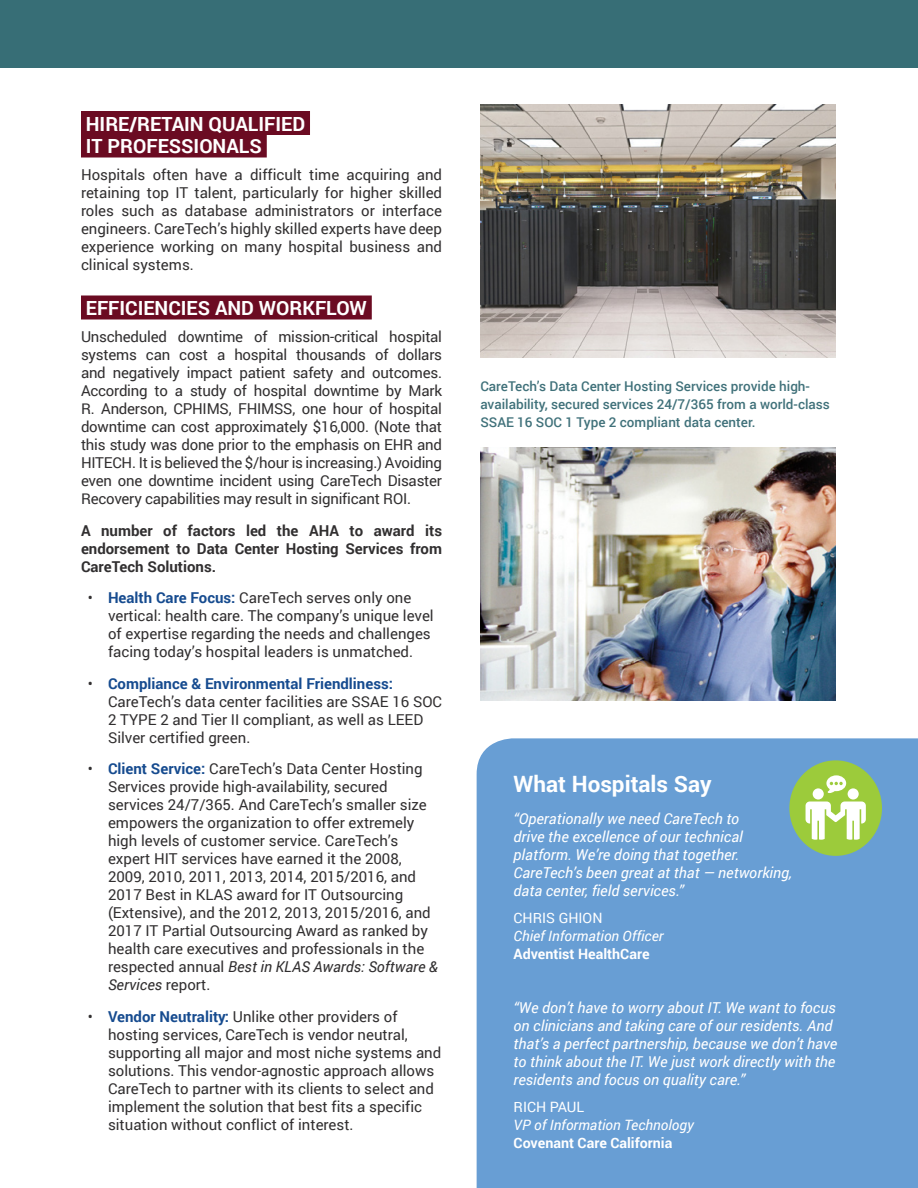
<style>
.page{position:relative;width:918px;height:1188px;background:#fff}
.page>*{position:absolute;margin:0;border:0;box-sizing:border-box;transform-origin:0 0}
.Subhead_1{font:700 22.5px "Roboto";color:#fff}
.Subhead2_reversed{font:700 19.5px/22.5px "Roboto";color:#fff}
.Body{font:15px/18px "Roboto";color:#312f30}
.t1{font:italic 15px/18px "Roboto";color:#fff}
.Body-2{font:700 15px/18px "Roboto";color:#312f30;text-align:justify}
.Quote_-_Title{font:italic 14.25px "Roboto";color:#fff}
.Quote_-_Title-2{font:700 14.25px "Roboto";color:#fff}
.Quote_-_Name{font:14.25px "Roboto";color:#fff}
.t2{font:500 13.5px/18px "Roboto";color:#40717a}
.s1{font-weight:700;color:#164b8f}
.s2{font-style:italic}
</style>
<div class="page">
<div style="left:0;top:0;width:918px;height:68px;background:#376e76"></div>
<img style="left:480px;top:104px;width:356px;height:254px">
<img style="left:480px;top:447px;width:356px;height:254px">
<div style="left:477px;top:738px;width:441px;height:450px;background:#689ed4"></div>
<div style="left:81px;top:111px;width:229px;height:24px;background:#6b0b22"></div>
<div style="left:81px;top:134px;width:186px;height:24px;background:#6b0b22"></div>
<div style="left:81px;top:296px;width:291px;height:24px;background:#6b0b22"></div>
<div style="left:789px;top:760px;width:93px;height:96px;background:#9ccb3b;border-radius:50%"></div>
<svg style="left:826px;top:775px;width:20px;height:18px"></svg>
<div style="left:813px;top:788px;width:11px;height:12px;background:#fff;border-radius:50%"></div>
<div style="left:848px;top:788px;width:11px;height:12px;background:#fff;border-radius:50%"></div>
<svg style="left:806px;top:802px;width:60px;height:38px"></svg>
<p class="Subhead2_reversed" style="left:86px;top:112px;width:221px">HIRE/RETAIN QUALIFIED<br>IT PROFESSIONALS</p>
<p class="Body" style="left:81px;top:165px;width:363px;text-align:justify">Hospitals often have a difficult time acquiring and retaining top IT talent, particularly for higher skilled roles such as database administrators or interface engineers. CareTech’s highly skilled experts have deep experience working on many hospital business and clinical systems.</p>
<p class="Subhead2_reversed" style="left:86px;top:296px;width:283px">EFFICIENCIES AND WORKFLOW</p>
<p class="Body" style="left:81px;top:327px;width:363px;text-align:justify">Unscheduled downtime of mission-critical hospital systems can cost a hospital thousands of dollars and negatively impact patient safety and outcomes.<br>According to a study of hospital downtime by Mark R. Anderson, CPHIMS, FHIMSS, one hour of hospital downtime can cost approximately $16,000. (Note that this study was done prior to the emphasis on EHR and HITECH. It is believed the $/hour is increasing.) Avoiding even one downtime incident using CareTech Disaster Recovery capabilities may result in significant ROI.</p>
<p class="Body-2" style="left:81px;top:521px;width:363px">A number of factors led the AHA to award its endorsement to Data Center Hosting Services from CareTech Solutions.</p>
<p class="Body" style="left:108px;top:588px;width:327px;text-indent:-20px">• <span class="s1">Health Care Focus:</span> CareTech serves only one vertical: health care. The company’s unique level of expertise regarding the needs and challenges facing today’s hospital leaders is unmatched.</p>
<p class="Body" style="left:108px;top:674px;width:336px;text-indent:-20px">• <span class="s1">Compliance &amp; Environmental Friendliness:<br></span>CareTech’s data center facilities are SSAE 16 SOC 2 TYPE 2 and Tier II compliant, as well as LEED Silver certified green.</p>
<p class="Body" style="left:108px;top:759px;width:331px;text-indent:-20px">• <span class="s1">Client Service:</span> CareTech’s Data Center Hosting Services provide high-availability, secured services 24/7/365. And CareTech’s smaller size empowers the organization to offer extremely high levels of customer service. CareTech’s expert HIT services have earned it the 2008, 2009, 2010, 2011, 2013, 2014, 2015/2016, and 2017 Best in KLAS award for IT Outsourcing (Extensive), and the 2012, 2013, 2015/2016, and 2017 IT Partial Outsourcing Award as ranked by health care executives and professionals in the respected annual <span class="s2">Best in KLAS Awards: Software &amp; Services</span> report.</p>
<p class="Body" style="left:108px;top:1007px;width:335px;text-indent:-20px">• <span class="s1">Vendor Neutrality:</span> Unlike other providers of hosting services, CareTech is vendor neutral, supporting all major and most niche systems and solutions. This vendor-agnostic approach allows CareTech to partner with its clients to select and implement the solution that best fits a specific situation without conflict of interest.</p>
<p class="t2" style="left:480px;top:377px;width:351px">CareTech’s Data Center Hosting Services provide high&shy;availability, secured services 24/7/365 from a world-class<br>SSAE 16 SOC 1 Type 2 compliant data center.</p>
<p class="Subhead_1" style="left:514px;top:768px;width:199px">What Hospitals Say</p>
<p class="t1" style="left:514px;top:809px;width:280px">“Operationally we need CareTech to<br>drive the excellence of our technical platform. We’re doing that together.<br>CareTech’s been great at that — networking, data center, field services.”</p>
<p class="Quote_-_Name" style="left:514px;top:907px;width:90px">CHRIS GHION</p>
<p class="Quote_-_Title" style="left:514px;top:925px;width:151px">Chief Information Officer</p>
<p class="Quote_-_Title-2" style="left:514px;top:943px;width:137px">Adventist HealthCare</p>
<p class="t1" style="left:514px;top:998px;width:325px">“We don’t have to worry about IT. We want to focus on clinicians and taking care of our residents. And that’s a perfect partnership, because we don’t have to think about the IT. We just work directly with the residents and focus on quality care.”</p>
<p class="Quote_-_Name" style="left:514px;top:1096px;width:72px">RICH PAUL</p>
<p class="Quote_-_Title" style="left:514px;top:1114px;width:182px">VP of Information Technology</p>
<p class="Quote_-_Title-2" style="left:514px;top:1132px;width:160px">Covenant Care California</p>
</div>
